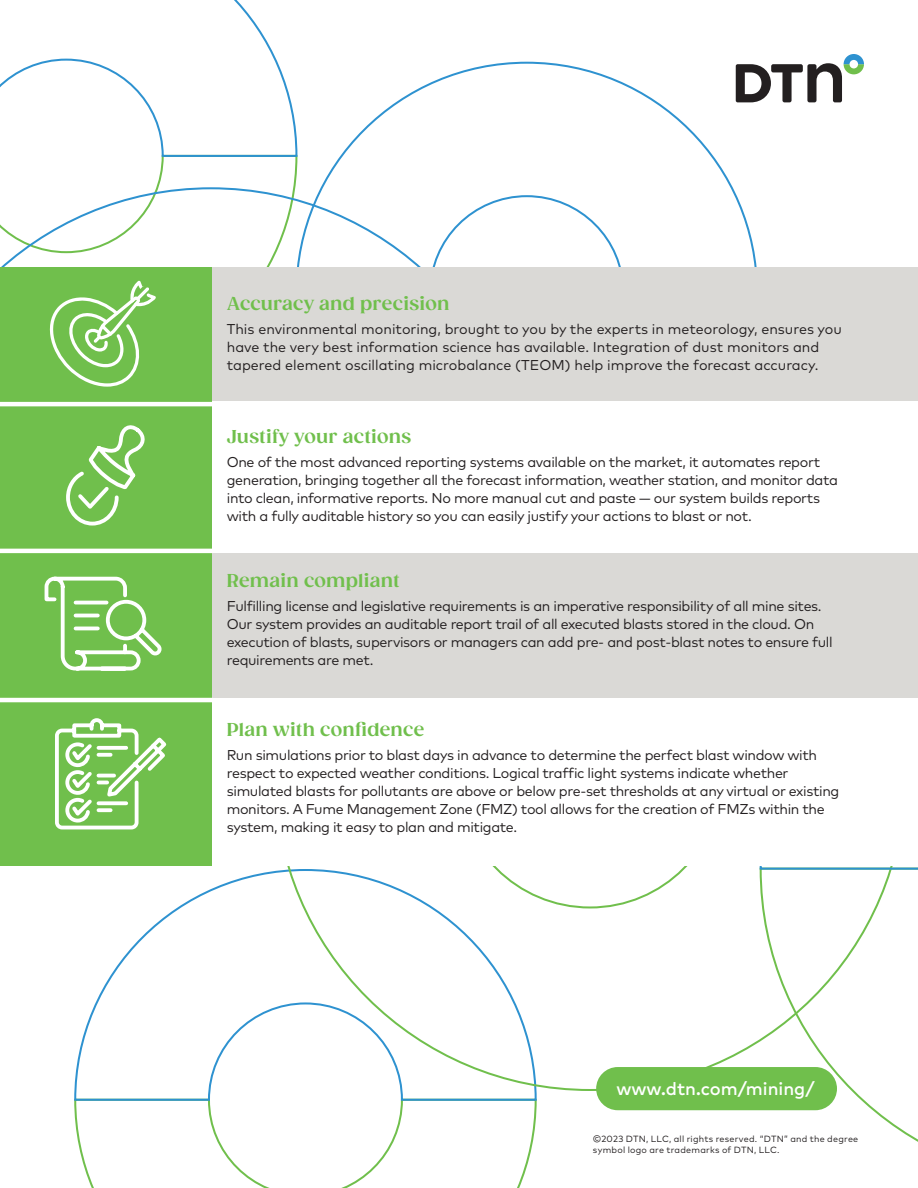
<style>
.page{position:relative;width:918px;height:1188px;background:#fff}
.page>*{position:absolute;margin:0;border:0;box-sizing:border-box;transform-origin:0 0}
.Callout_Copy_white{font:700 18px "Gazpacho";letter-spacing:.015em;color:#70bf4c}
.Web_button_Rev{font:500 18px "Mark Pro";color:#fff}
.Body{font:14.25px/18px "Mark Pro";letter-spacing:-.025em;color:#231f20}
.Body-2{font:14.25px/18px "Mark Pro";color:#231f20}
.Copyright{font:9px/10.5px "Mark Pro";letter-spacing:.025em;color:#231f20}
</style>
<div class="page">
<svg style="left:0;top:0;width:295px;height:158px"></svg>
<svg style="left:295px;top:61px;width:462px;height:206px"></svg>
<svg style="left:74px;top:1102px;width:463px;height:86px"></svg>
<svg style="left:74px;top:871px;width:463px;height:231px"></svg>
<svg style="left:273px;top:866px;width:486px;height:226px"></svg>
<svg style="left:0;top:186px;width:528px;height:81px"></svg>
<svg style="left:759px;top:871px;width:159px;height:271px"></svg>
<svg style="left:736px;top:54px;width:128px;height:48px"></svg>
<div style="left:0;top:267px;width:918px;height:599px;background:#70bf4c"></div>
<div style="left:212px;top:267px;width:706px;height:599px;background:#dad9d6"></div>
<div style="left:212px;top:402px;width:706px;height:151px;background:#fff"></div>
<div style="left:212px;top:698px;width:706px;height:168px;background:#fff"></div>
<hr style="left:0;top:402px;width:213px;height:4px;background:#fff">
<hr style="left:0;top:549px;width:213px;height:4px;background:#fff">
<hr style="left:0;top:698px;width:213px;height:4px;background:#fff">
<svg style="left:49px;top:281px;width:107px;height:106px"></svg>
<svg style="left:66px;top:425px;width:79px;height:101px"></svg>
<svg style="left:44px;top:576px;width:118px;height:95px"></svg>
<svg style="left:55px;top:718px;width:112px;height:112px"></svg>
<div style="left:596px;top:1067px;width:241px;height:43px;background:#70bf4c;border-radius:22px"></div>
<p class="Callout_Copy_white" style="left:227px;top:292px;width:224px">Accuracy and precision</p>
<p class="Body-2" style="left:227px;top:318px;width:617px">This environmental monitoring, brought to you by the experts in meteorology, ensures you have the very best information science has available. Integration of dust monitors and tapered element oscillating microbalance (TEOM) help improve the forecast accuracy.</p>
<p class="Callout_Copy_white" style="left:227px;top:426px;width:186px">Justify your actions</p>
<p class="Body" style="left:227px;top:452px;width:613px">One of the most advanced reporting systems available on the market, it automates report generation, bringing together all the forecast information, weather station, and monitor data into clean, informative reports. No more manual cut and paste — our system builds reports with a fully auditable history so you can easily justify your actions to blast or not.</p>
<p class="Callout_Copy_white" style="left:227px;top:570px;width:174px">Remain compliant</p>
<p class="Body" style="left:227px;top:596px;width:607px">Fulfilling license and legislative requirements is an imperative responsibility of all mine sites.<br>Our system provides an auditable report trail of all executed blasts stored in the cloud. On execution of blasts, supervisors or managers can add pre- and post-blast notes to ensure full requirements are met.</p>
<p class="Callout_Copy_white" style="left:227px;top:719px;width:199px">Plan with confidence</p>
<p class="Body" style="left:227px;top:745px;width:614px">Run simulations prior to blast days in advance to determine the perfect blast window with respect to expected weather conditions. Logical traffic light systems indicate whether simulated blasts for pollutants are above or below pre-set thresholds at any virtual or existing monitors. A Fume Management Zone (FMZ) tool allows for the creation of FMZs within the system, making it easy to plan and mitigate.</p>
<p class="Web_button_Rev" style="left:616px;top:1075px;width:199px">www.dtn.com/mining/</p>
<p class="Copyright" style="left:593px;top:1133px;width:267px">©2023 DTN, LLC, all rights reserved. “DTN” and the degree symbol logo are trademarks of DTN, LLC.</p>
</div>
